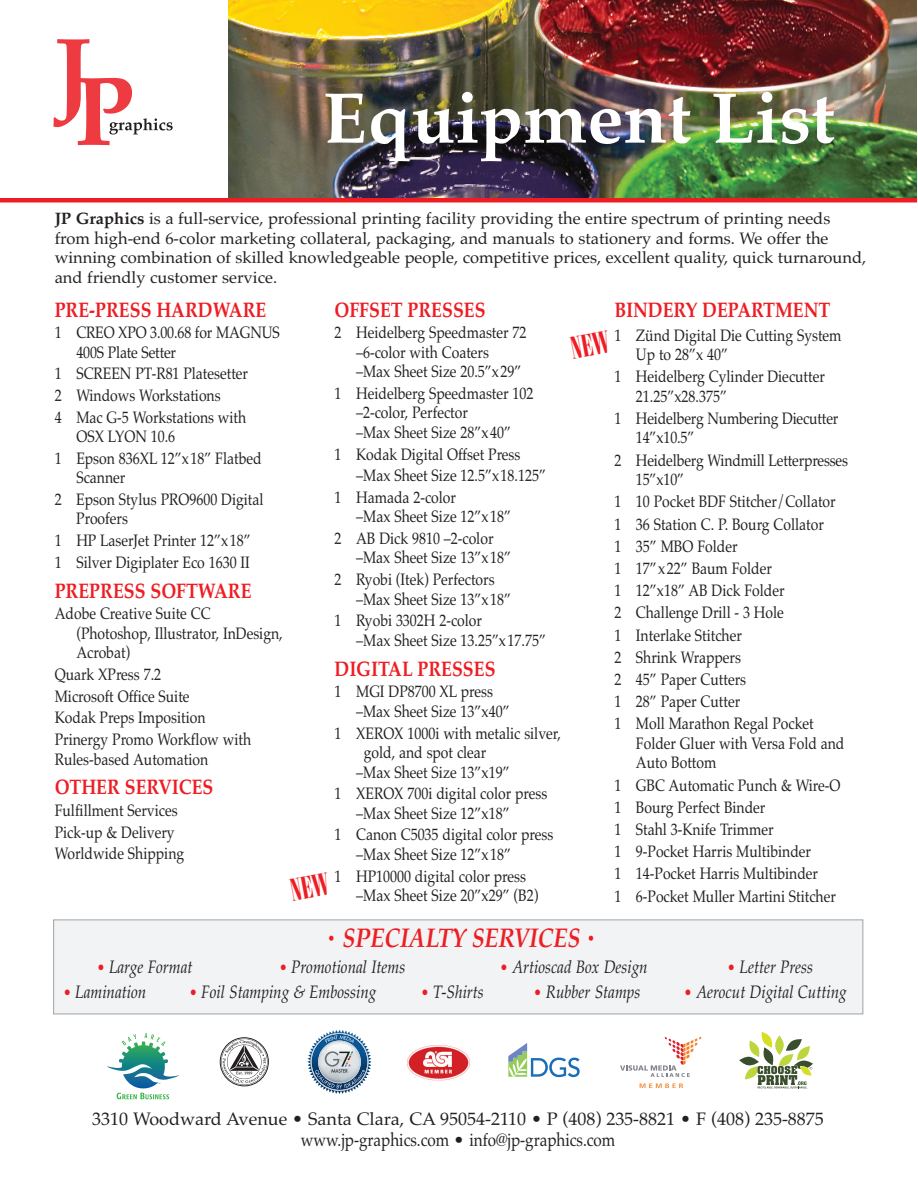
<style>
.page{position:relative;width:918px;height:1188px;background:#fff}
.page>*{position:absolute;margin:0;border:0;box-sizing:border-box;transform-origin:0 0}
.t1{font:700 72px "Palatino";color:#fff}
.t2{font:italic 700 27px "Palatino";color:#ee1d23;scale:.85 1}
.t3{font:700 21px "Palatino";color:#ee1d23;scale:.85 1}
.t4{font:italic 18px "Palatino";color:#231f20;scale:.85 1}
.t5{font:18px/20.5px "Palatino";color:#231f20;text-align:center}
.t6{font:16.5px/19.5px "Palatino";color:#231f20;scale:.85 1}
.t7{font:16.5px/19.5px "Palatino";color:#231f20}
.s1{font-weight:700}
.s2{font-size:18px}
.s3{font-style:normal;font-size:16.5px;color:#ee1d23}
</style>
<div class="page">
<div style="left:54px;top:920px;width:808px;height:94px;background:#f2f3f4"></div>
<div style="left:53px;top:920px;width:810px;height:94px;border:1px solid #a1a3a6"></div>
<img style="left:229px;top:0;width:687px;height:198px">
<hr style="left:0;top:198px;width:916px;height:4px;background:#ee1d23">
<svg style="left:53px;top:39px;width:120px;height:106px"></svg>
<svg style="left:107px;top:1033px;width:72px;height:66px"></svg>
<svg style="left:508px;top:1043px;width:72px;height:34px"></svg>
<svg style="left:220px;top:1037px;width:49px;height:49px"></svg>
<svg style="left:222px;top:1039px;width:45px;height:46px"></svg>
<svg style="left:223px;top:1040px;width:43px;height:43px"></svg>
<svg style="left:739px;top:1032px;width:74px;height:57px"></svg>
<svg style="left:620px;top:1037px;width:81px;height:40px"></svg>
<svg style="left:640px;top:1083px;width:43px;height:5px"></svg>
<img style="left:407px;top:1045px;width:63px;height:36px">
<svg style="left:307px;top:1030px;width:65px;height:64px"></svg>
<h1 class="t1" style="left:323px;top:90px;width:513px">Equipment List</h1>
<p class="t7" style="left:55px;top:211px;width:813px"><span class="s1">JP Graphics</span> is a full-service, professional printing facility providing the entire spectrum of printing needs from high-end 6-color marketing collateral, packaging, and manuals to stationery and forms. We offer the winning combination of skilled knowledgeable people, competitive prices, excellent quality, quick turnaround, and friendly customer service.</p>
<p class="t3" style="left:55px;top:301px;width:251px">PRE-PRESS HARDWARE</p>
<p class="t6" style="left:76px;top:325px;width:241px;text-indent:-22px">1 CREO XPO 3.00.68 for MAGNUS<br>400S Plate Setter</p>
<p class="t6" style="left:55px;top:365px;width:229px;line-height:21.6px">1 SCREEN PT-R81 Platesetter<br>2 Windows Workstations<br>4 Mac G-5 Workstations with</p>
<p class="t6" style="left:55px;top:428px;width:245px;line-height:21.6px;text-indent:22px">OSX LYON 10.6<br>1 Epson 836XL 12”x18” Flatbed</p>
<p class="t6" style="left:55px;top:469px;width:247px;line-height:21.6px;text-indent:22px">Scanner<br>2 Epson Stylus PRO9600 Digital</p>
<p class="t6" style="left:55px;top:510px;width:232px;line-height:21.6px;text-indent:22px">Proofers<br>1 HP LaserJet Printer 12”x18”<br>1 Silver Digiplater Eco 1630 II</p>
<p class="t3" style="left:55px;top:582px;width:233px">PREPRESS SOFTWARE</p>
<p class="t6" style="left:76px;top:606px;width:244px;text-indent:-22px">Adobe Creative Suite CC (Photoshop, Illustrator, InDesign,<br>Acrobat)</p>
<p class="t6" style="left:55px;top:665px;width:233px;line-height:21.6px">Quark XPress 7.2<br>Microsoft Office Suite<br>Kodak Preps Imposition<br>Prinergy Promo Workflow with</p>
<p class="t6" style="left:55px;top:751px;width:182px">Rules-based Automation</p>
<p class="t3" style="left:55px;top:779px;width:188px">OTHER SERVICES</p>
<p class="t6" style="left:55px;top:802px;width:154px;line-height:21.6px">Fulfillment Services<br>Pick-up &amp; Delivery<br>Worldwide Shipping</p>
<p class="t3" style="left:335px;top:301px;width:179px">OFFSET PRESSES</p>
<p class="t6" style="left:356px;top:325px;width:202px;text-indent:-22px">2 Heidelberg Speedmaster 72 –6-color with Coaters –Max Sheet Size 20.5”x29”</p>
<p class="t6" style="left:356px;top:385px;width:210px;text-indent:-22px">1 Heidelberg Speedmaster 102 –2-color, Perfector<br>–Max Sheet Size 28”x40”</p>
<p class="t6" style="left:335px;top:446px;width:220px">1 Kodak Digital Offset Press</p>
<p class="t6" style="left:356px;top:468px;width:225px">–Max Sheet Size 12.5”x18.125”</p>
<p class="t6" style="left:335px;top:489px;width:145px">1 Hamada 2-color</p>
<p class="t6" style="left:335px;top:508px;width:209px;line-height:21.6px;text-indent:22px">–Max Sheet Size 12”x18”<br>2 AB Dick 9810 –2-color</p>
<p class="t6" style="left:335px;top:549px;width:209px;line-height:21.6px;text-indent:22px">–Max Sheet Size 13”x18”<br>2 Ryobi (Itek) Perfectors</p>
<p class="t6" style="left:335px;top:590px;width:209px;line-height:21.6px;text-indent:22px">–Max Sheet Size 13”x18”<br>1 Ryobi 3302H 2-color</p>
<p class="t6" style="left:356px;top:632px;width:225px">–Max Sheet Size 13.25”x17.75”</p>
<p class="t3" style="left:335px;top:660px;width:191px">DIGITAL PRESSES</p>
<p class="t6" style="left:356px;top:684px;width:182px;text-indent:-22px">1 MGI DP8700 XL press –Max Sheet Size 13”x40”</p>
<p class="t6" style="left:335px;top:725px;width:268px">1 XEROX 1000i with metalic silver,</p>
<p class="t6" style="left:364px;top:745px;width:146px">gold, and spot clear</p>
<p class="t6" style="left:356px;top:764px;width:182px">–Max Sheet Size 13”x19”</p>
<p class="t6" style="left:356px;top:786px;width:226px;text-indent:-22px">1 XEROX 700i digital color press –Max Sheet Size 12”x18”</p>
<p class="t6" style="left:356px;top:827px;width:234px;text-indent:-22px">1 Canon C5035 digital color press –Max Sheet Size 12”x18”</p>
<p class="t6" style="left:356px;top:868px;width:216px;text-indent:-22px">1 HP10000 digital color press –Max Sheet Size 20”x29” (B2)</p>
<h2 class="t2" style="left:327px;top:927px;width:318px"><span class="s2">•</span> SPECIALTY SERVICES <span class="s2">•</span></h2>
<p class="t3" style="left:614px;top:301px;width:256px">BINDERY DEPARTMENT</p>
<p class="t6" style="left:636px;top:327px;width:243px;text-indent:-22px">1 Zünd Digital Die Cutting System<br>Up to 28”x 40”</p>
<p class="t6" style="left:636px;top:369px;width:224px;text-indent:-22px">1 Heidelberg Cylinder Diecutter<br>21.25”x28.375”</p>
<p class="t6" style="left:636px;top:410px;width:240px;text-indent:-22px">1 Heidelberg Numbering Diecutter<br>14”x10.5”</p>
<p class="t6" style="left:636px;top:452px;width:251px;text-indent:-22px">2 Heidelberg Windmill Letterpresses<br>15”x10”</p>
<p class="t6" style="left:614px;top:493px;width:262px;line-height:22.2px">1 10 Pocket BDF Stitcher/Collator<br>1 36 Station C. P. Bourg Collator<br>1 35” MBO Folder<br>1 17”x22” Baum Folder<br>1 12”x18” AB Dick Folder<br>2 Challenge Drill - 3 Hole<br>1 Interlake Stitcher<br>2 Shrink Wrappers<br>2 45” Paper Cutters<br>1 28” Paper Cutter<br>1 Moll Marathon Regal Pocket</p>
<p class="t6" style="left:636px;top:735px;width:247px">Folder Gluer with Versa Fold and<br>Auto Bottom</p>
<p class="t6" style="left:614px;top:776px;width:268px;line-height:22.2px">1 GBC Automatic Punch &amp; Wire-O<br>1 Bourg Perfect Binder<br>1 Stahl 3-Knife Trimmer<br>1 9-Pocket Harris Multibinder<br>1 14-Pocket Harris Multibinder<br>1 6-Pocket Muller Martini Stitcher</p>
<p class="t4" style="left:97px;top:960px;width:114px"><span class="s3">•</span> Large Format</p>
<p class="t4" style="left:279px;top:960px;width:150px"><span class="s3">•</span> Promotional Items</p>
<p class="t4" style="left:500px;top:960px;width:176px"><span class="s3">•</span> Artioscad Box Design</p>
<p class="t4" style="left:727px;top:960px;width:102px"><span class="s3">•</span> Letter Press</p>
<p class="t4" style="left:63px;top:984px;width:100px"><span class="s3">•</span> Lamination</p>
<p class="t4" style="left:189px;top:984px;width:222px"><span class="s3">•</span> Foil Stamping &amp; Embossing</p>
<p class="t4" style="left:421px;top:984px;width:76px"><span class="s3">•</span> T-Shirts</p>
<p class="t4" style="left:534px;top:984px;width:127px"><span class="s3">•</span> Rubber Stamps</p>
<p class="t4" style="left:684px;top:984px;width:193px"><span class="s3">•</span> Aerocut Digital Cutting</p>
<p class="t5" style="left:92px;top:1111px;width:733px">3310 Woodward Avenue • Santa Clara, CA 95054-2110 • P (408) 235-8821 • F (408) 235-8875 www.jp-graphics.com • info@jp-graphics.com</p>
</div>
